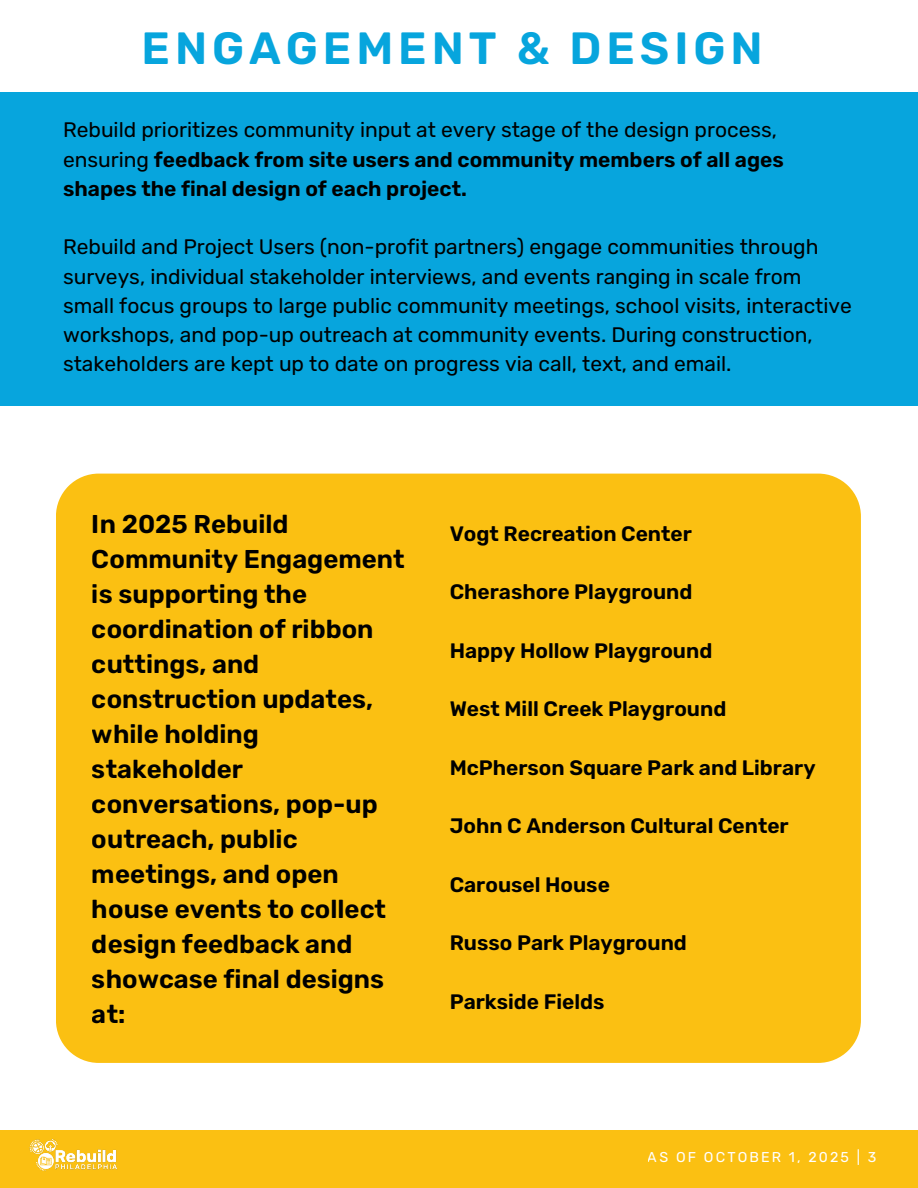
<style>
.page{position:relative;width:918px;height:1188px;background:#fff}
.page>*{position:absolute;margin:0;border:0;box-sizing:border-box;transform-origin:0 0}
.t1{font:600 45.15px "Rubik";letter-spacing:.11em;color:#07a5dd}
.t2{font:600 25.8px/35px "Rubik";color:#000}
.t3{font:21px/29.2px "Rubik";color:#000}
.t4{font:600 21px/29.2px "Rubik";color:#000}
.t5{font:600 20.85px "Rubik";color:#000}
.t6{font:14.25px "Rubik";letter-spacing:.15em;color:#fff}
.s1{font-weight:400}
</style>
<div class="page">
<div style="left:0;top:1131px;width:918px;height:57px;background:#fbc012"></div>
<img style="left:30px;top:1139px;width:87px;height:32px">
<div style="left:56px;top:474px;width:805px;height:589px;background:#fbc012"></div>
<div style="left:0;top:92px;width:918px;height:314px;background:#07a5dd"></div>
<h4 class="t1" style="left:142px;top:22px;width:623px">ENGAGEMENT &amp; DESIGN</h4>
<h3 class="t4" style="left:63px;top:115px;width:722px"><span class="s1">Rebuild prioritizes community input at every stage of the design process, ensuring</span> feedback from site users and community members of all ages shapes the final design of each project.</h3>
<h3 class="t3" style="left:63px;top:232px;width:790px">Rebuild and Project Users (non-profit partners) engage communities through surveys, individual stakeholder interviews, and events ranging in scale from small focus groups to large public community meetings, school visits, interactive workshops, and pop-up outreach at community events. During construction, stakeholders are kept up to date on progress via call, text, and email.</h3>
<p class="t2" style="left:92px;top:507px;width:314px">In 2025 Rebuild<br>Community Engagement is supporting the coordination of ribbon cuttings, and construction updates, while holding stakeholder conversations, pop-up outreach, public meetings, and open house events to collect design feedback and showcase final designs at:</p>
<h3 class="t5" style="left:450px;top:521px;width:244px">Vogt Recreation Center</h3>
<h3 class="t5" style="left:450px;top:580px;width:244px">Cherashore Playground</h3>
<h3 class="t5" style="left:450px;top:638px;width:264px">Happy Hollow Playground</h3>
<h3 class="t5" style="left:450px;top:697px;width:278px">West Mill Creek Playground</h3>
<h3 class="t5" style="left:450px;top:755px;width:367px">McPherson Square Park and Library</h3>
<h3 class="t5" style="left:450px;top:814px;width:341px">John C Anderson Cultural Center</h3>
<h3 class="t5" style="left:450px;top:872px;width:162px">Carousel House</h3>
<h2 class="t5" style="left:450px;top:931px;width:239px">Russo Park Playground</h2>
<p class="t5" style="left:450px;top:989px;width:156px">Parkside Fields</p>
<p class="t6" style="left:648px;top:1149px;width:230px">AS OF OCTOBER 1, 2025 | 3</p>
</div>
